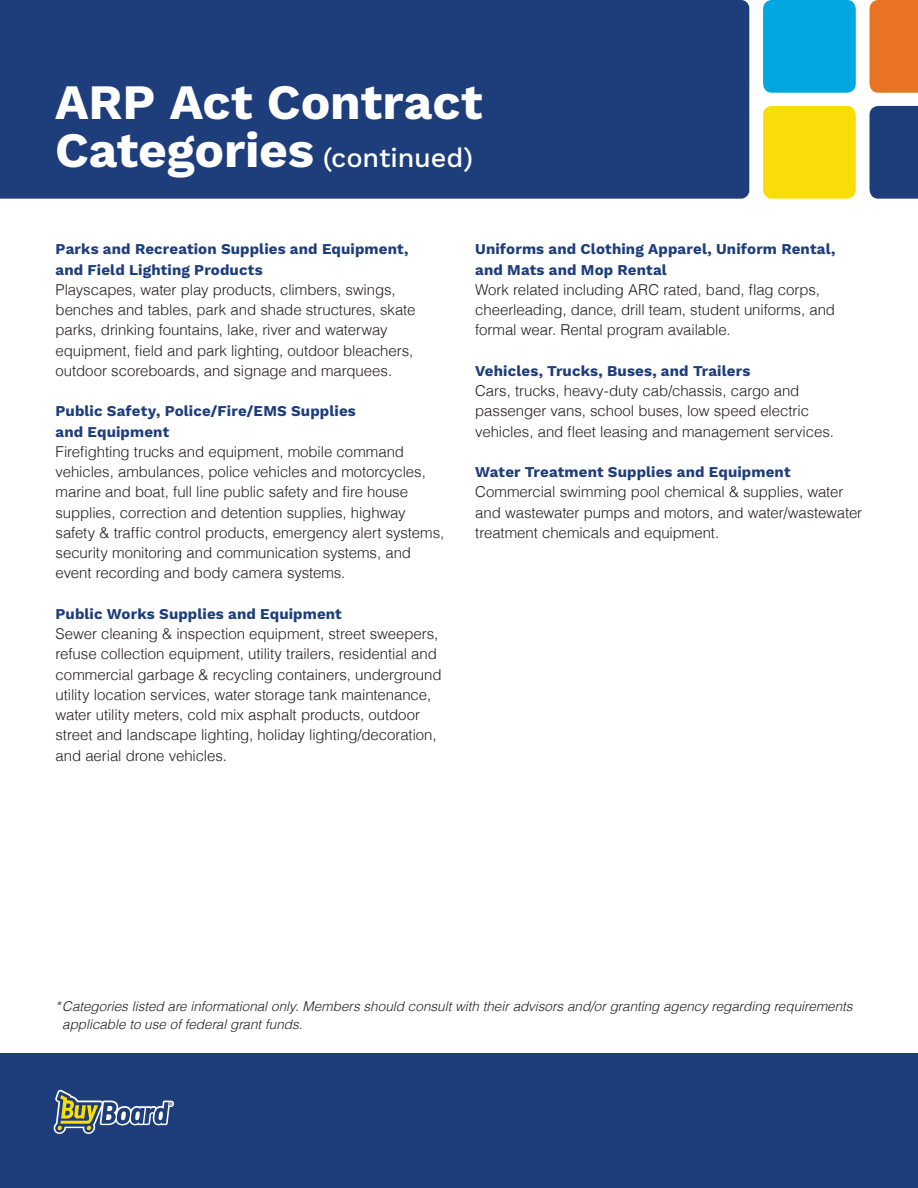
<style>
.page{position:relative;width:918px;height:1188px;background:#fff}
.page>*{position:absolute;margin:0;border:0;box-sizing:border-box;transform-origin:0 0}
.t1{font:700 49.5px "Work Sans";color:#fff}
.t2{font:500 27px "Work Sans";letter-spacing:-.005em;color:#fff}
.t3{font:300 15px/20.2px "Helvetica";letter-spacing:-.005em;color:#231f20}
.t4{font:700 15px/20.2px "Work Sans";letter-spacing:.01em;color:#1d3d7b}
.t5{font:italic 300 13.5px/18px "Helvetica";color:#231f20}
.s1{font-weight:700;font-size:49.5px}
</style>
<div class="page">
<div style="left:0;top:0;width:749px;height:199px;background:#1d3d7b"></div>
<div style="left:763px;top:0;width:93px;height:93px;background:#00a7e0;border-radius:9px"></div>
<div style="left:763px;top:106px;width:93px;height:93px;background:#f8dd08;border-radius:9px"></div>
<div style="left:870px;top:0;width:48px;height:93px;background:#e87324"></div>
<div style="left:870px;top:106px;width:48px;height:93px;background:#1d3d7b"></div>
<div style="left:0;top:1053px;width:918px;height:135px;background:#1d3d7b"></div>
<svg style="left:54px;top:1090px;width:120px;height:44px"></svg>
<p class="t1" style="left:55px;top:73px;width:429px">ARP Act Contract</p>
<p class="t2" style="left:55px;top:142px;width:420px"><span class="s1">Categories</span> (continued)</p>
<p class="t4" style="left:56px;top:240px;width:354px">Parks and Recreation Supplies and Equipment, and Field Lighting Products</p>
<p class="t3" style="left:56px;top:278px;width:361px">Playscapes, water play products, climbers, swings, benches and tables, park and shade structures, skate parks, drinking fountains, lake, river and waterway equipment, field and park lighting, outdoor bleachers, outdoor scoreboards, and signage and marquees.</p>
<p class="t4" style="left:56px;top:402px;width:302px">Public Safety, Police/Fire/EMS Supplies and Equipment</p>
<p class="t3" style="left:56px;top:440px;width:390px">Firefighting trucks and equipment, mobile command vehicles, ambulances, police vehicles and motorcycles, marine and boat, full line public safety and fire house supplies, correction and detention supplies, highway safety &amp; traffic control products, emergency alert systems, security monitoring and communication systems, and event recording and body camera systems.</p>
<p class="t4" style="left:56px;top:604px;width:288px">Public Works Supplies and Equipment</p>
<p class="t3" style="left:56px;top:623px;width:388px">Sewer cleaning &amp; inspection equipment, street sweepers, refuse collection equipment, utility trailers, residential and commercial garbage &amp; recycling containers, underground utility location services, water storage tank maintenance, water utility meters, cold mix asphalt products, outdoor street and landscape lighting, holiday lighting/decoration, and aerial drone vehicles.</p>
<p class="t4" style="left:475px;top:240px;width:362px">Uniforms and Clothing Apparel, Uniform Rental, and Mats and Mop Rental</p>
<p class="t3" style="left:475px;top:278px;width:361px">Work related including ARC rated, band, flag corps, cheerleading, dance, drill team, student uniforms, and formal wear. Rental program available.</p>
<p class="t4" style="left:475px;top:361px;width:277px">Vehicles, Trucks, Buses, and Trailers</p>
<p class="t3" style="left:475px;top:380px;width:360px">Cars, trucks, heavy-duty cab/chassis, cargo and passenger vans, school buses, low speed electric vehicles, and fleet leasing and management services.</p>
<p class="t4" style="left:475px;top:463px;width:317px">Water Treatment Supplies and Equipment</p>
<p class="t3" style="left:475px;top:481px;width:389px">Commercial swimming pool chemical &amp; supplies, water and wastewater pumps and motors, and water/wastewater treatment chemicals and equipment.</p>
<p class="t5" style="left:62px;top:996px;width:792px;text-indent:-7px">*Categories listed are informational only. Members should consult with their advisors and/or granting agency regarding requirements applicable to use of federal grant funds.</p>
</div>
